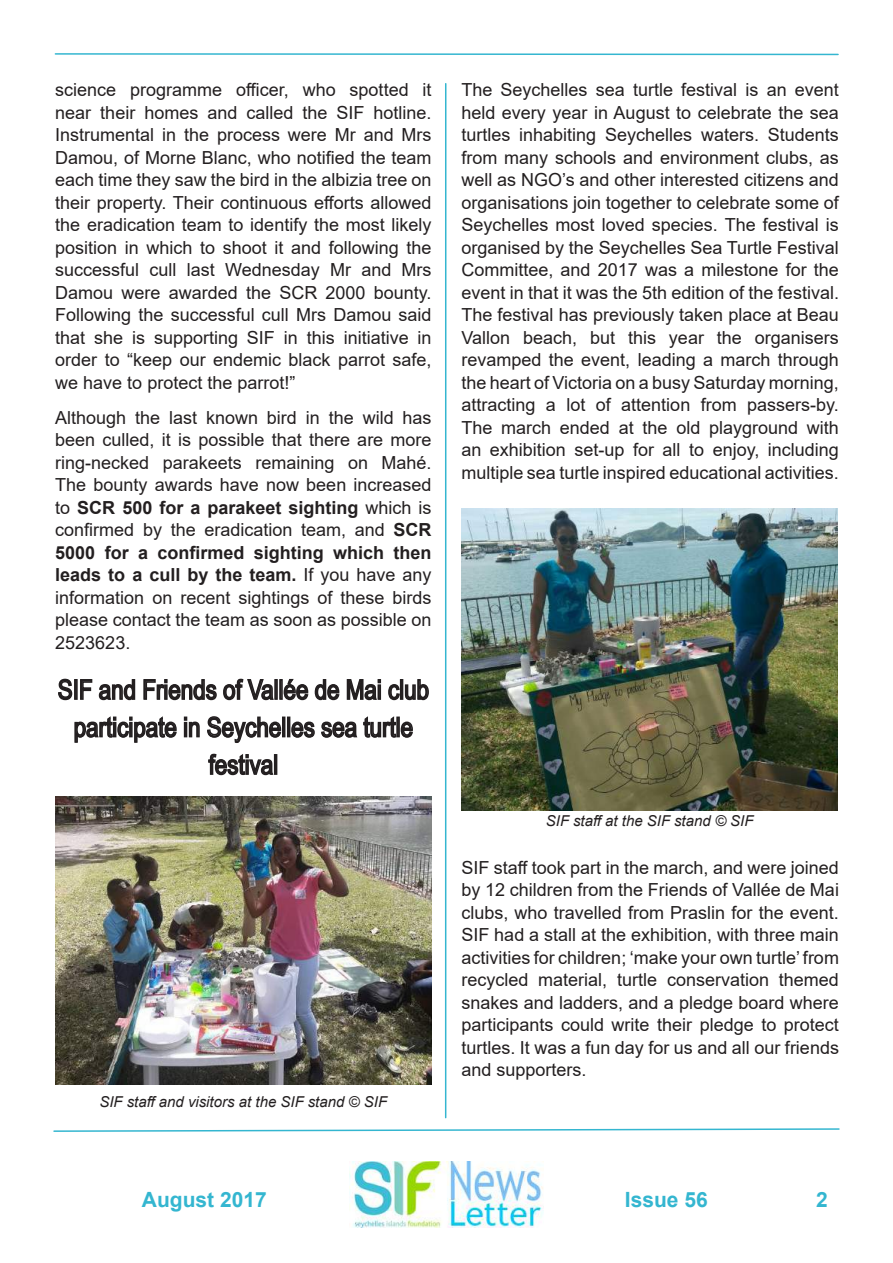
<style>
.page{position:relative;width:893px;height:1263px;background:#fff}
.page>*{position:absolute;margin:0;border:0;box-sizing:border-box;transform-origin:0 0}
.t1{font:27px/37.5px "Arial Narrow";color:#231f20;text-align:center}
.t2{font:700 21px "Arial";color:#34b6d0}
.t3{font:18px/22.5px "Arial";color:#231f20;text-align:justify}
.t4{font:italic 15px "Arial";color:#231f20}
.s1{font-weight:700}
</style>
<div class="page">
<svg style="left:53px;top:1128px;width:787px;height:4px"></svg>
<img style="left:349px;top:1162px;width:194px;height:65px">
<svg style="left:58px;top:678px;width:15px;height:23px"></svg>
<div style="left:74px;top:679px;width:4px;height:21px;border:2px solid #231f20"></div>
<svg style="left:80px;top:679px;width:56px;height:22px"></svg>
<svg style="left:143px;top:678px;width:131px;height:23px"></svg>
<div style="left:274px;top:679px;width:4px;height:21px;border:2px solid #231f20"></div>
<div style="left:279px;top:679px;width:4px;height:21px;border:2px solid #231f20"></div>
<svg style="left:283px;top:678px;width:57px;height:23px"></svg>
<svg style="left:346px;top:679px;width:35px;height:22px"></svg>
<div style="left:378px;top:684px;width:3px;height:16px;border:2px solid #231f20"></div>
<svg style="left:388px;top:679px;width:41px;height:22px"></svg>
<svg style="left:74px;top:716px;width:103px;height:27px"></svg>
<svg style="left:184px;top:716px;width:16px;height:22px"></svg>
<svg style="left:207px;top:716px;width:75px;height:27px"></svg>
<div style="left:282px;top:716px;width:3px;height:21px;border:2px solid #231f20"></div>
<div style="left:287px;top:716px;width:3px;height:21px;border:2px solid #231f20"></div>
<svg style="left:290px;top:716px;width:123px;height:22px"></svg>
<svg style="left:208px;top:753px;width:66px;height:23px"></svg>
<div style="left:274px;top:754px;width:3px;height:21px;border:2px solid #231f20"></div>
<hr style="left:445px;top:84px;width:1px;height:1034px;background:#34b6d0">
<svg style="left:54px;top:53px;width:785px;height:3px"></svg>
<img style="left:55px;top:797px;width:377px;height:287px">
<img style="left:461px;top:508px;width:377px;height:302px">
<p class="t3" style="left:55px;top:78px;width:378px">science programme officer, who spotted it near their homes and called the SIF hotline.<br>Instrumental in the process were Mr and Mrs Damou, of Morne Blanc, who notified the team each time they saw the bird in the albizia tree on their property. Their continuous efforts allowed the eradication team to identify the most likely position in which to shoot it and following the successful cull last Wednesday Mr and Mrs Damou were awarded the SCR 2000 bounty.<br>Following the successful cull Mrs Damou said that she is supporting SIF in this initiative in order to “keep our endemic black parrot safe, we have to protect the parrot!”</p>
<p class="t3" style="left:55px;top:406px;width:378px">Although the last known bird in the wild has been culled, it is possible that there are more ring-necked parakeets remaining on Mahé.<br>The bounty awards have now been increased to <span class="s1">SCR 500 for a parakeet sighting</span> which is confirmed by the eradication team, and <span class="s1">SCR 5000 for a confirmed sighting which then leads to a cull by the team.</span> If you have any information on recent sightings of these birds please contact the team as soon as possible on 2523623.</p>
<h1 class="t1" style="left:58px;top:670px;width:373px">SIF and Friends of Vallée de Mai club participate in Seychelles sea turtle festival</h1>
<p class="t4" style="left:99px;top:1092px;width:289px">SIF staff and visitors at the SIF stand © SIF</p>
<p class="t3" style="left:461px;top:78px;width:379px">The Seychelles sea turtle festival is an event held every year in August to celebrate the sea turtles inhabiting Seychelles waters. Students from many schools and environment clubs, as well as NGO’s and other interested citizens and organisations join together to celebrate some of Seychelles most loved species. The festival is organised by the Seychelles Sea Turtle Festival Committee, and 2017 was a milestone for the event in that it was the 5th edition of the festival.<br>The festival has previously taken place at Beau Vallon beach, but this year the organisers revamped the event, leading a march through the heart of Victoria on a busy Saturday morning, attracting a lot of attention from passers-by.<br>The march ended at the old playground with an exhibition set-up for all to enjoy, including multiple sea turtle inspired educational activities.</p>
<p class="t4" style="left:546px;top:811px;width:209px">SIF staff at the SIF stand © SIF</p>
<p class="t3" style="left:461px;top:856px;width:379px">SIF staff took part in the march, and were joined by 12 children from the Friends of Vallée de Mai clubs, who travelled from Praslin for the event.<br>SIF had a stall at the exhibition, with three main activities for children; ‘make your own turtle’ from recycled material, turtle conservation themed snakes and ladders, and a pledge board where participants could write their pledge to protect turtles. It was a fun day for us and all our friends and supporters.</p>
<p class="t2" style="left:142px;top:1185px;width:126px">August 2017</p>
<p class="t2" style="left:625px;top:1185px;width:84px">Issue 56</p>
<p class="t2" style="left:816px;top:1184px;width:13px">2</p>
</div>
